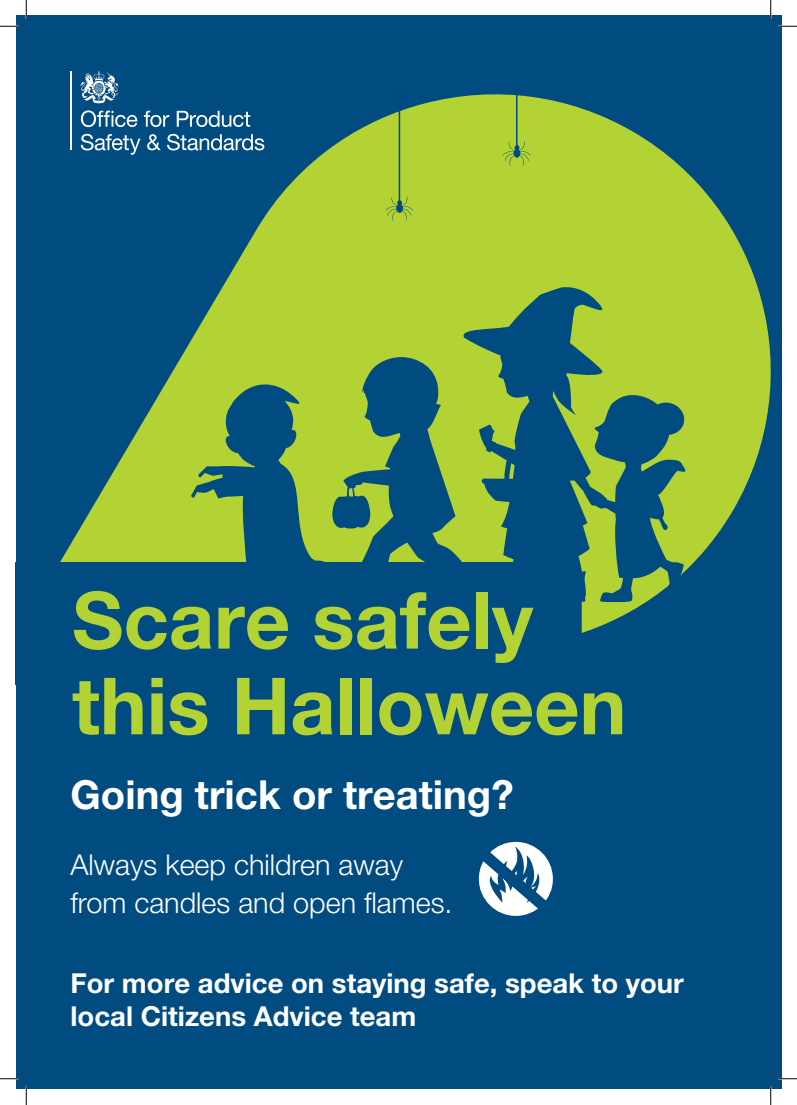
<style>
.page{position:relative;width:797px;height:1105px;background:#fff}
.page>*{position:absolute;margin:0;border:0;box-sizing:border-box;transform-origin:0 0}
.t1{font:700 79px/85.8px "Helvetica Neue LT Pro";color:#b3d234}
.t2{font:700 40px "Helvetica Neue LT Pro";color:#fff}
.t3{font:300 28.75px/37.5px "Helvetica Neue LT Pro";color:#fff}
.t4{font:700 27.5px/33px "Helvetica Neue LT Pro";color:#fff}
</style>
<div class="page">
<div style="left:16px;top:16px;width:765px;height:1073px;background:#004b80"></div>
<svg style="left:60px;top:94px;width:711px;height:539px;fill:#b3d234"></svg>
<svg style="left:478px;top:841px;width:75px;height:75px"></svg>
<svg style="left:191px;top:287px;width:495px;height:318px;fill:#b3d234"></svg>
<svg style="left:60px;top:562px;width:521px;height:71px"></svg>
<hr style="left:70px;top:71px;width:2px;height:79px;background:#fff">
<svg style="left:81px;top:110px;width:56px;height:17px"></svg>
<svg style="left:144px;top:111px;width:25px;height:16px"></svg>
<svg style="left:177px;top:111px;width:73px;height:16px"></svg>
<svg style="left:81px;top:134px;width:59px;height:21px"></svg>
<svg style="left:147px;top:134px;width:14px;height:16px"></svg>
<svg style="left:167px;top:134px;width:97px;height:16px"></svg>
<svg style="left:80px;top:71px;width:39px;height:32px"></svg>
<svg style="left:385px;top:196px;width:28px;height:25px"></svg>
<hr style="left:399px;top:88px;width:1px;height:117px;background:#004a7f">
<svg style="left:503px;top:141px;width:27px;height:25px"></svg>
<hr style="left:516px;top:33px;width:1px;height:117px;background:#004a7f">
<svg style="left:0;top:25px;width:19px;height:2px"></svg>
<svg style="left:778px;top:25px;width:19px;height:2px"></svg>
<svg style="left:0;top:1078px;width:19px;height:1px"></svg>
<svg style="left:778px;top:1078px;width:19px;height:1px"></svg>
<svg style="left:25px;top:0;width:2px;height:19px"></svg>
<svg style="left:25px;top:1086px;width:2px;height:19px"></svg>
<svg style="left:770px;top:0;width:1px;height:19px"></svg>
<svg style="left:770px;top:1086px;width:1px;height:19px"></svg>
<p class="t1" style="left:72px;top:576px;width:556px">Scare safely this Halloween</p>
<p class="t2" style="left:70px;top:770px;width:444px">Going trick or treating?</p>
<p class="t3" style="left:70px;top:846px;width:383px">Always keep children away from candles and open flames.</p>
<p class="t4" style="left:70px;top:966px;width:615px">For more advice on staying safe, speak to your local Citizens Advice team</p>
</div>
